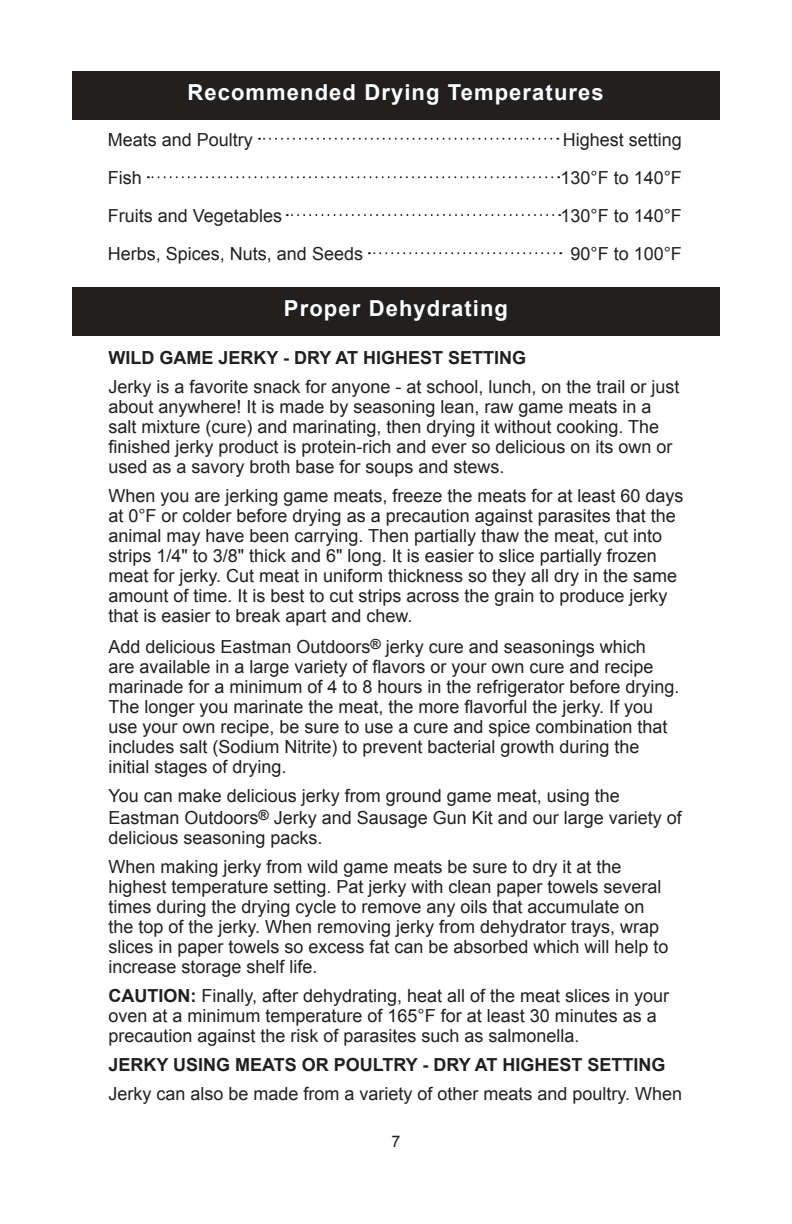
<style>
.page{position:relative;width:792px;height:1224px;background:#fff}
.page>*{position:absolute;margin:0;border:0;box-sizing:border-box;transform-origin:0 0}
.t1{font:700 22px "Arial";letter-spacing:.05em;color:#fff}
.t2{font:18px/20px "Arial";color:#221f1f}
.t3{font:700 18px "Arial";color:#221f1f}
.t4{font:16px "Arial";color:#221f1f}
.s1{font-weight:700}
</style>
<div class="page">
<svg style="left:259px;top:138px;width:292px;height:2px"></svg>
<svg style="left:148px;top:176px;width:404px;height:2px"></svg>
<svg style="left:287px;top:214px;width:266px;height:2px"></svg>
<svg style="left:369px;top:252px;width:185px;height:2px"></svg>
<div style="left:72px;top:287px;width:648px;height:49px;background:#221f1f"></div>
<div style="left:72px;top:71px;width:648px;height:49px;background:#221f1f"></div>
<p class="t1" style="left:187px;top:84px;width:418px">Recommended Drying Temperatures</p>
<p class="t2" style="left:108px;top:131px;width:147px">Meats and Poultry</p>
<p class="t2" style="left:563px;top:131px;width:121px">Highest setting</p>
<p class="t2" style="left:108px;top:169px;width:36px">Fish</p>
<p class="t2" style="left:560px;top:169px;width:123px">130°F to 140°F</p>
<p class="t2" style="left:108px;top:207px;width:176px">Fruits and Vegetables</p>
<p class="t2" style="left:560px;top:207px;width:123px">130°F to 140°F</p>
<p class="t2" style="left:108px;top:245px;width:257px">Herbs, Spices, Nuts, and Seeds</p>
<p class="t2" style="left:570px;top:245px;width:113px">90°F to 100°F</p>
<p class="t1" style="left:284px;top:300px;width:226px">Proper Dehydrating</p>
<p class="t3" style="left:108px;top:351px;width:419px">WILD GAME JERKY - DRY AT HIGHEST SETTING</p>
<p class="t2" style="left:108px;top:379px;width:573px">Jerky is a favorite snack for anyone - at school, lunch, on the trail or just about anywhere! It is made by seasoning lean, raw game meats in a salt mixture (cure) and marinating, then drying it without cooking. The<br>昀椀nished jerky product is protein-rich and ever so delicious on its own or used as a savory broth base for soups and stews.</p>
<p class="t2" style="left:108px;top:488px;width:577px">When you are jerking game meats, freeze the meats for at least 60 days at 0°F or colder before drying as a precaution against parasites that the animal may have been carrying. Then partially thaw the meat, cut into strips 1/4" to 3/8" thick and 6" long. It is easier to slice partially frozen meat for jerky. Cut meat in uniform thickness so they all dry in the same amount of time. It is best to cut strips across the grain to produce jerky that is easier to break apart and chew.</p>
<p class="t2" style="left:108px;top:639px;width:573px">Add delicious Eastman Outdoors<sup>®</sup> jerky cure and seasonings which<br>are available in a large variety of 昀氀avors or your own cure and recipe marinade for a minimum of 4 to 8 hours in the refrigerator before drying.<br>The longer you marinate the meat, the more 昀氀avorful the jerky. If you use your own recipe, be sure to use a cure and spice combination that includes salt (Sodium Nitrite) to prevent bacterial growth during the initial stages of drying.</p>
<p class="t2" style="left:108px;top:787px;width:575px;line-height:22px">You can make delicious jerky from ground game meat, using the<br>Eastman Outdoors<sup>®</sup> Jerky and Sausage Gun Kit and our large variety of</p>
<p class="t2" style="left:108px;top:825px;width:515px;line-height:29px">delicious seasoning packs.<br>When making jerky from wild game meats be sure to dry it at the</p>
<p class="t2" style="left:108px;top:879px;width:562px">highest temperature setting. Pat jerky with clean paper towels several times during the drying cycle to remove any oils that accumulate on the top of the jerky. When removing jerky from dehydrator trays, wrap slices in paper towels so excess fat can be absorbed which will help to increase storage shelf life.</p>
<p class="t2" style="left:108px;top:988px;width:562px"><span class="s1">CAUTION:</span> Finally, after dehydrating, heat all of the meat slices in your oven at a minimum temperature of 165°F for at least 30 minutes as a precaution against the risk of parasites such as salmonella.</p>
<p class="t3" style="left:108px;top:1058px;width:559px">JERKY USING MEATS OR POULTRY - DRY AT HIGHEST SETTING</p>
<p class="t2" style="left:108px;top:1086px;width:575px">Jerky can also be made from a variety of other meats and poultry. When</p>
<p class="t4" style="left:392px;top:1135px;width:10px">7</p>
</div>
